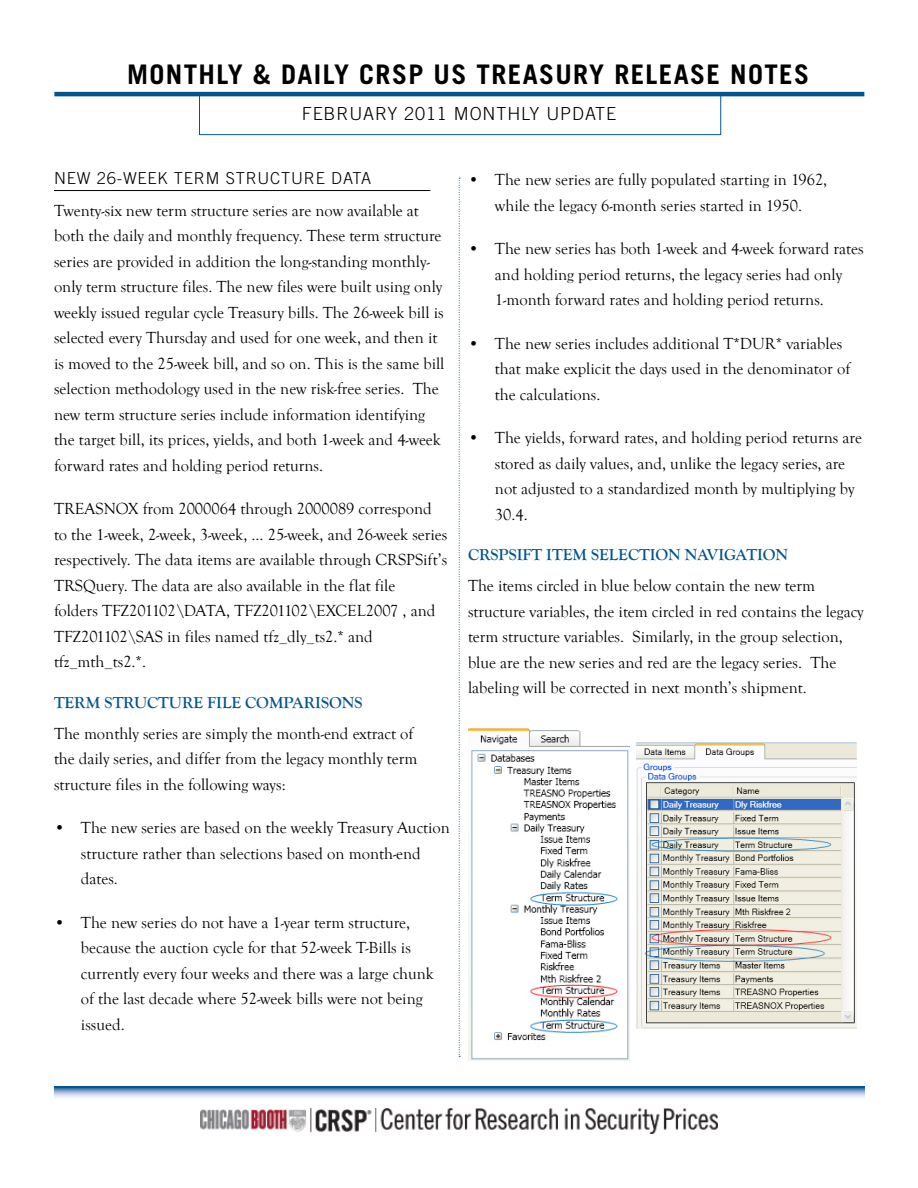
<style>
.page{position:relative;width:918px;height:1188px;background:#fff}
.page>*{position:absolute;margin:0;border:0;box-sizing:border-box;transform-origin:0 0}
.t1{font:700 27px "Trade Gothic";letter-spacing:.05em;color:#000}
.t2{font:300 18px "Trade Gothic";letter-spacing:.05em;color:#000}
.t3{font:16.5px/25.5px "Goudy Old Style T";color:#000}
.t4{font:700 16.5px "Goudy Old Style T";color:#00558f}
.t5{font:300 16.5px "Trade Gothic";letter-spacing:.05em;color:#000}
</style>
<div class="page">
<svg style="left:54px;top:1087px;width:810px;height:11px;background:#99b5d2"></svg>
<div style="left:199px;top:94px;width:522px;height:41px;border:1px solid #00558f"></div>
<hr style="left:54px;top:92px;width:810px;height:4px;background:#00558f">
<img style="left:201px;top:1109px;width:517px;height:25px">
<svg style="left:459px;top:178px;width:1px;height:879px"></svg>
<hr style="left:54px;top:190px;width:376px;height:1px;background:#000">
<img style="left:468px;top:728px;width:162px;height:332px">
<img style="left:636px;top:742px;width:221px;height:287px">
<h1 class="t1" style="left:127px;top:58px;width:667px">MONTHLY &amp; DAILY CRSP US TREASURY RELEASE NOTES</h1>
<p class="t2" style="left:302px;top:103px;width:316px">FEBRUARY 2011 MONTHLY U PDATE</p>
<p class="t5" style="left:54px;top:168px;width:319px">NEW 26-WEEK TERM STRUCTURE DATA</p>
<p class="t3" style="left:54px;top:198px;width:392px">Twenty-six new term structure series are now available at both the daily and monthly frequency. These term structure series are provided in addition the long-standing monthly&shy;only term structure files. The new files were built using only weekly issued regular cycle Treasury bills. The 26-week bill is selected every Thursday and used for one week, and then it is moved to the 25-week bill, and so on. This is the same bill selection methodology used in the new risk-free series. The new term structure series include information identifying the target bill, its prices, yields, and both 1-week and 4-week forward rates and holding period returns.</p>
<p class="t3" style="left:54px;top:497px;width:395px">TREASNOX from 2000064 through 2000089 correspond to the 1-week, 2-week, 3-week, … 25-week, and 26-week series respectively. The data items are available through CRSPSift’s TRSQuery. The data are also available in the flat file<br>folders TFZ201102\DATA, TFZ201102\EXCEL2007 , and TFZ201102\SAS in files named tfz_dly_ts2.* and tfz_mth_ts2.*.</p>
<p class="t4" style="left:54px;top:693px;width:309px">TERM STRUCTURE FILE COMPARISONS</p>
<p class="t3" style="left:54px;top:721px;width:365px">The monthly series are simply the month-end extract of the daily series, and differ from the legacy monthly term structure files in the following ways:</p>
<p class="t3" style="left:81px;top:815px;width:370px;text-indent:-27px">• The new series are based on the weekly Treasury Auction structure rather than selections based on month-end dates.</p>
<p class="t3" style="left:81px;top:910px;width:354px;text-indent:-27px">• The new series do not have a 1-year term structure, because the auction cycle for that 52-week T-Bills is currently every four weeks and there was a large chunk of the last decade where 52-week bills were not being issued.</p>
<p class="t3" style="left:468px;top:167px;width:361px;text-align:center">• The new series are fully populated starting in 1962, while the legacy 6-month series started in 1950.</p>
<p class="t3" style="left:495px;top:236px;width:370px;text-indent:-27px">• The new series has both 1-week and 4-week forward rates and holding period returns, the legacy series had only<br>1-month forward rates and holding period returns.</p>
<p class="t3" style="left:495px;top:331px;width:357px;text-indent:-27px">• The new series includes additional T*DUR* variables that make explicit the days used in the denominator of the calculations.</p>
<p class="t3" style="left:495px;top:425px;width:368px;text-indent:-27px">• The yields, forward rates, and holding period returns are stored as daily values, and, unlike the legacy series, are not adjusted to a standardized month by multiplying by 30.4.</p>
<p class="t4" style="left:468px;top:546px;width:322px">CRSPSIFT ITEM SELECTION NAVIGATION</p>
<p class="t3" style="left:468px;top:573px;width:397px">The items circled in blue below contain the new term structure variables, the item circled in red contains the legacy term structure variables. Similarly, in the group selection, blue are the new series and red are the legacy series. The labeling will be corrected in next month’s shipment.</p>
</div>
